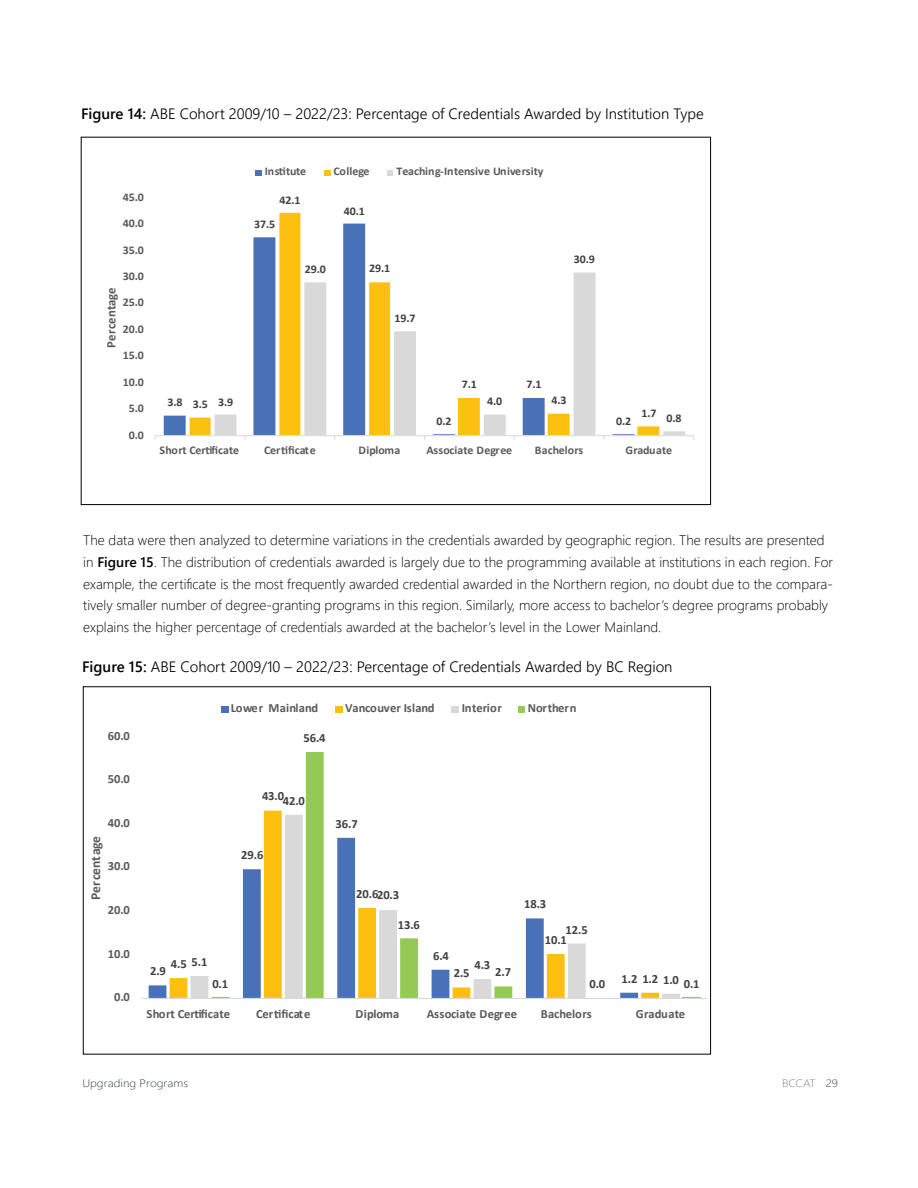
<style>
.page{position:relative;width:918px;height:1188px;background:#fff}
.page>*{position:absolute;margin:0;border:0;box-sizing:border-box;transform-origin:0 0}
.t1{font:300 15px "Segoe UI";color:#000}
.t2{font:300 13.8px/21.8px "Segoe UI";color:#000}
.t3{font:700 13.65px "Calibri";letter-spacing:.005em;color:#595a5a}
.t4{font:700 12.9px "Calibri";letter-spacing:.005em;color:#595a5a}
.t5{font:700 12.6px "Calibri";color:#595a5a}
.t6{font:700 12.6px "Calibri";letter-spacing:-.005em;color:#414141}
.t7{font:700 11.7px "Calibri";letter-spacing:-.005em;color:#595a5a}
.t8{font:700 11.7px "Calibri";letter-spacing:-.005em;color:#414141}
.t9{font:300 10.8px "Segoe UI";letter-spacing:.005em;color:#373d42;scale:1.11 1}
.t10{font:300 10.8px "Segoe UI";letter-spacing:.005em;color:#828487;scale:1.11 1}
.s1{font-weight:600}
.s2{color:#373d42}
</style>
<div class="page">
<svg style="left:164px;top:415px;width:26px;height:20px"></svg>
<svg style="left:190px;top:213px;width:405px;height:222px"></svg>
<svg style="left:215px;top:273px;width:470px;height:162px"></svg>
<hr style="left:155px;top:435px;width:539px;height:1px;background:#dad9d9">
<div style="left:255px;top:170px;width:7px;height:6px;background:#4971b8"></div>
<div style="left:324px;top:170px;width:7px;height:6px;background:#fec010"></div>
<svg style="left:387px;top:170px;width:6px;height:6px"></svg>
<svg style="left:170px;top:976px;width:21px;height:22px"></svg>
<svg style="left:191px;top:976px;width:21px;height:22px"></svg>
<svg style="left:212px;top:752px;width:489px;height:246px"></svg>
<hr style="left:142px;top:998px;width:566px;height:1px;background:#dad9d9">
<div style="left:221px;top:706px;width:7px;height:6px;background:#4971b8"></div>
<div style="left:335px;top:706px;width:8px;height:6px;background:#fec010"></div>
<div style="left:452px;top:706px;width:7px;height:6px;background:#dad9d9"></div>
<svg style="left:519px;top:706px;width:6px;height:6px"></svg>
<p class="t1" style="left:81px;top:99px;width:624px"><span class="s1">Figure 14:</span> ABE Cohort 2009/10 – 2022/23: Percentage of Credentials Awarded by Institution Type</p>
<p class="t7" style="left:123px;top:189px;width:23px">45.0</p>
<p class="t7" style="left:123px;top:215px;width:23px">40.0</p>
<p class="t7" style="left:123px;top:241px;width:23px">35.0</p>
<p class="t7" style="left:123px;top:268px;width:23px">30.0</p>
<p class="t4" style="left:102px;top:348px;width:62px;rotate:-90deg">Percentage</p>
<p class="t7" style="left:123px;top:294px;width:23px">25.0</p>
<p class="t7" style="left:123px;top:321px;width:23px">20.0</p>
<p class="t7" style="left:123px;top:347px;width:23px">15.0</p>
<p class="t7" style="left:123px;top:374px;width:23px">10.0</p>
<p class="t7" style="left:129px;top:400px;width:17px">5.0</p>
<p class="t7" style="left:129px;top:426px;width:17px">0.0</p>
<p class="t7" style="left:265px;top:163px;width:43px">Institute</p>
<p class="t7" style="left:334px;top:163px;width:37px">College</p>
<p class="t7" style="left:396px;top:163px;width:149px">Teaching-Intensive University</p>
<p class="t8" style="left:279px;top:191px;width:23px">42.1</p>
<p class="t8" style="left:254px;top:216px;width:23px">37.5</p>
<p class="t8" style="left:305px;top:261px;width:23px">29.0</p>
<p class="t8" style="left:344px;top:202px;width:23px">40.1</p>
<p class="t8" style="left:369px;top:260px;width:23px">29.1</p>
<p class="t8" style="left:394px;top:310px;width:23px">19.7</p>
<p class="t8" style="left:167px;top:394px;width:17px">3.8</p>
<p class="t8" style="left:193px;top:396px;width:17px">3.5</p>
<p class="t8" style="left:218px;top:393px;width:17px">3.9</p>
<p class="t8" style="left:437px;top:413px;width:17px">0.2</p>
<p class="t8" style="left:462px;top:376px;width:17px">7.1</p>
<p class="t8" style="left:487px;top:393px;width:17px">4.0</p>
<p class="t8" style="left:574px;top:251px;width:23px">30.9</p>
<p class="t8" style="left:526px;top:376px;width:17px">7.1</p>
<p class="t8" style="left:552px;top:392px;width:17px">4.3</p>
<p class="t8" style="left:616px;top:413px;width:17px">0.2</p>
<p class="t8" style="left:641px;top:405px;width:17px">1.7</p>
<p class="t8" style="left:667px;top:410px;width:17px">0.8</p>
<p class="t7" style="left:160px;top:442px;width:81px">Short Certificate</p>
<p class="t7" style="left:264px;top:442px;width:53px">Certificate</p>
<p class="t7" style="left:359px;top:442px;width:43px">Diploma</p>
<p class="t7" style="left:427px;top:442px;width:87px">Associate Degree</p>
<p class="t7" style="left:535px;top:442px;width:50px">Bachelors</p>
<p class="t7" style="left:625px;top:442px;width:48px">Graduate</p>
<p class="t2" style="left:83px;top:528px;width:751px">The data were then analyzed to determine variations in the credentials awarded by geographic region. The results are presented in <span class="s1">Figure 15</span>. The distribution of credentials awarded is largely due to the programming available at institutions in each region. For example, the certificate is the most frequently awarded credential awarded in the Northern region, no doubt due to the compara&shy;tively smaller number of degree-granting programs in this region. Similarly, more access to bachelor’s degree programs probably explains the higher percentage of credentials awarded at the bachelor’s level in the Lower Mainland.</p>
<p class="t1" style="left:82px;top:652px;width:592px"><span class="s1">Figure 15:</span> ABE Cohort 2009/10 – 2022/23: Percentage of Credentials Awarded by BC Region</p>
<p class="t5" style="left:108px;top:726px;width:24px">60.0</p>
<p class="t5" style="left:108px;top:770px;width:24px">50.0</p>
<p class="t5" style="left:108px;top:814px;width:24px">40.0</p>
<p class="t3" style="left:86px;top:900px;width:66px;rotate:-90deg">Percentage</p>
<p class="t5" style="left:108px;top:857px;width:24px">30.0</p>
<p class="t5" style="left:108px;top:901px;width:24px">20.0</p>
<p class="t5" style="left:108px;top:945px;width:24px">10.0</p>
<p class="t5" style="left:114px;top:988px;width:17px">0.0</p>
<p class="t5" style="left:231px;top:699px;width:89px">Lower Mainland</p>
<p class="t5" style="left:345px;top:699px;width:91px">Vancouver Island</p>
<p class="t5" style="left:462px;top:699px;width:42px">Interior</p>
<p class="t5" style="left:528px;top:699px;width:50px">Northern</p>
<p class="t6" style="left:303px;top:729px;width:24px">56.4</p>
<p class="t6" style="left:262px;top:787px;width:24px">43.0</p>
<p class="t6" style="left:283px;top:792px;width:24px">42.0</p>
<p class="t6" style="left:336px;top:815px;width:24px">36.7</p>
<p class="t6" style="left:241px;top:846px;width:24px">29.6</p>
<p class="t6" style="left:356px;top:886px;width:44px">20.620.3</p>
<p class="t6" style="left:524px;top:895px;width:24px">18.3</p>
<p class="t6" style="left:398px;top:916px;width:24px">13.6</p>
<p class="t6" style="left:566px;top:921px;width:24px">12.5</p>
<p class="t6" style="left:545px;top:931px;width:24px">10.1</p>
<p class="t6" style="left:192px;top:953px;width:17px">5.1</p>
<p class="t6" style="left:171px;top:955px;width:17px">4.5</p>
<p class="t6" style="left:150px;top:962px;width:17px">2.9</p>
<p class="t6" style="left:212px;top:975px;width:17px">0.1</p>
<p class="t6" style="left:433px;top:947px;width:17px">6.4</p>
<p class="t6" style="left:474px;top:956px;width:17px">4.3</p>
<p class="t6" style="left:495px;top:963px;width:17px">2.7</p>
<p class="t6" style="left:454px;top:964px;width:17px">2.5</p>
<p class="t6" style="left:622px;top:970px;width:59px">1.2 1.2 1.0</p>
<p class="t6" style="left:590px;top:975px;width:17px">0.0</p>
<p class="t6" style="left:684px;top:974px;width:17px">0.1</p>
<p class="t5" style="left:146px;top:1005px;width:85px">Short Certificate</p>
<p class="t5" style="left:256px;top:1005px;width:56px">Certificate</p>
<p class="t5" style="left:356px;top:1005px;width:45px">Diploma</p>
<p class="t5" style="left:427px;top:1005px;width:92px">Associate Degree</p>
<p class="t5" style="left:541px;top:1005px;width:53px">Bachelors</p>
<p class="t5" style="left:636px;top:1005px;width:51px">Graduate</p>
<p class="t9" style="left:82px;top:1073px;width:97px">Upgrading Programs</p>
<p class="t10" style="left:782px;top:1073px;width:52px">BCCAT <span class="s2">29</span></p>
</div>
